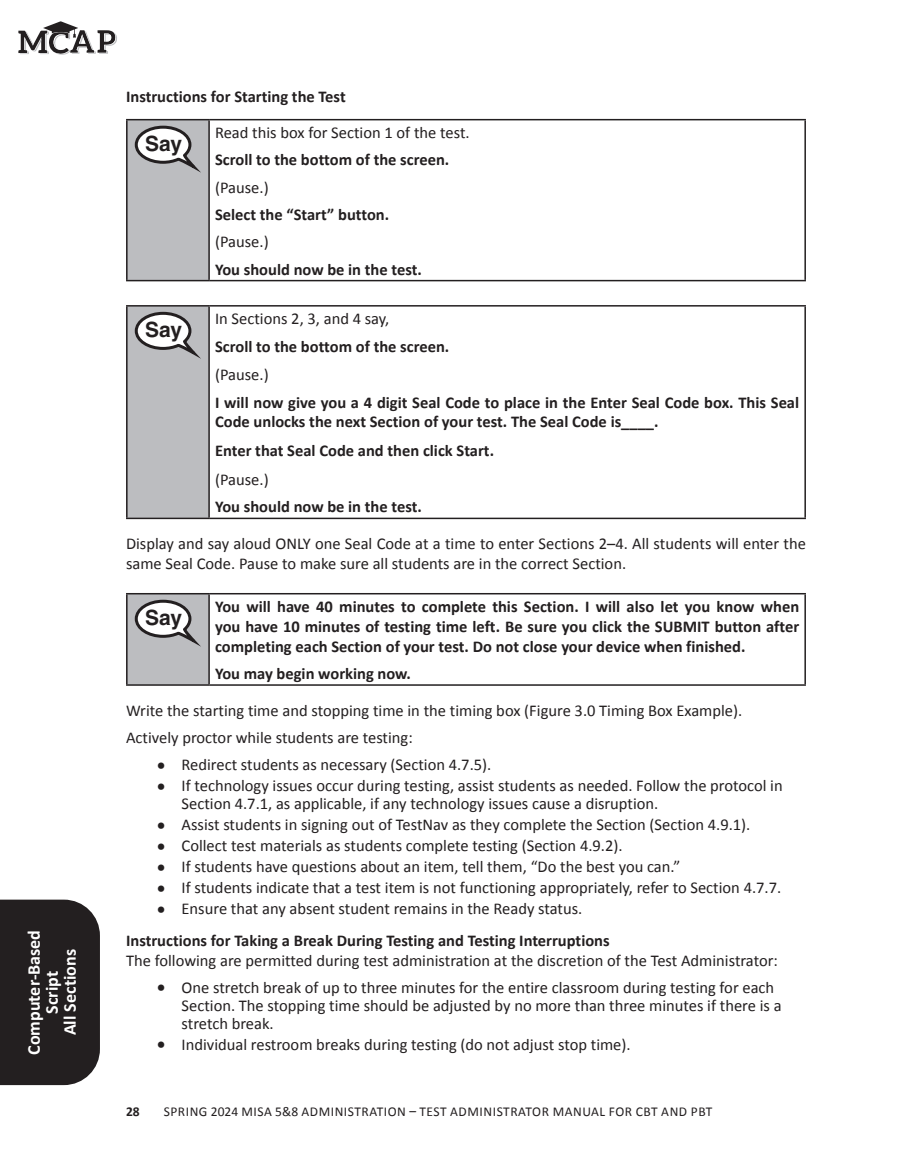
<style>
.page{position:relative;width:905px;height:1175px;background:#fff}
.page>*{position:absolute;margin:0;border:0;box-sizing:border-box;transform-origin:0 0}
.t1{font:700 18px/18px "Calibri";color:#fff;text-align:center}
.Main_Body_Text_-_After_Table{font:16.5px/18px "Calibri";color:#231f20}
.SAY_text_Bold{font:700 16.5px/19.8px "Calibri";color:#231f20}
.Main_Body_Text{font:16.5px "Calibri";color:#231f20}
.H3_NoTOC{font:700 16.5px "Calibri";color:#231f20}
.SAY_text_Bold-2{font:16.5px "Calibri";color:#231f20}
.SAY_text_-_regular{font:16.5px "Calibri";color:#231f20}
.t2{font:13.5px "Calibri";letter-spacing:.04em;color:#231f20}
.t3{font:700 13.5px "Calibri";color:#231f20}
.s1{font-size:20.25px}
</style>
<div class="page">
<div style="left:0;top:899px;width:100px;height:186px;background:#231f20"></div>
<svg style="left:18px;top:21px;width:99px;height:34px"></svg>
<div style="left:127px;top:120px;width:82px;height:160px;background:#bcbdc0"></div>
<hr style="left:126px;top:119px;width:83px;height:1px;background:#231f20">
<hr style="left:126px;top:120px;width:2px;height:160px;background:#231f20">
<hr style="left:209px;top:119px;width:597px;height:1px;background:#231f20">
<hr style="left:208px;top:120px;width:2px;height:160px;background:#231f20">
<hr style="left:804px;top:120px;width:2px;height:160px;background:#231f20">
<hr style="left:126px;top:280px;width:83px;height:1px;background:#231f20">
<hr style="left:209px;top:280px;width:597px;height:1px;background:#231f20">
<svg style="left:135px;top:126px;width:62px;height:44px"></svg>
<div style="left:127px;top:306px;width:82px;height:212px;background:#bcbdc0"></div>
<hr style="left:126px;top:305px;width:83px;height:1px;background:#231f20">
<hr style="left:126px;top:306px;width:2px;height:211px;background:#231f20">
<hr style="left:209px;top:305px;width:597px;height:1px;background:#231f20">
<hr style="left:208px;top:306px;width:2px;height:211px;background:#231f20">
<hr style="left:804px;top:306px;width:2px;height:211px;background:#231f20">
<hr style="left:126px;top:517px;width:83px;height:2px;background:#231f20">
<hr style="left:209px;top:517px;width:597px;height:2px;background:#231f20">
<svg style="left:135px;top:312px;width:62px;height:44px"></svg>
<div style="left:127px;top:593px;width:82px;height:92px;background:#bcbdc0"></div>
<hr style="left:126px;top:593px;width:83px;height:1px;background:#231f20">
<hr style="left:126px;top:594px;width:2px;height:90px;background:#231f20">
<hr style="left:209px;top:593px;width:597px;height:1px;background:#231f20">
<hr style="left:208px;top:594px;width:2px;height:90px;background:#231f20">
<hr style="left:804px;top:594px;width:2px;height:90px;background:#231f20">
<hr style="left:126px;top:684px;width:83px;height:2px;background:#231f20">
<hr style="left:209px;top:684px;width:597px;height:2px;background:#231f20">
<svg style="left:135px;top:599px;width:62px;height:45px"></svg>
<p class="t1" style="left:24px;top:1054px;width:126px;rotate:-90deg">Computer-Based<br>Script<br>All Sections</p>
<h3 class="H3_NoTOC" style="left:126px;top:85px;width:221px">Instructions for Starting the Test</h3>
<p class="SAY_text_Bold-2" style="left:215px;top:121px;width:256px">Read this box for Section 1 of the test.</p>
<p class="SAY_text_Bold" style="left:215px;top:149px;width:236px">Scroll to the bottom of the screen.</p>
<p class="SAY_text_-_regular" style="left:215px;top:176px;width:55px">(Pause.)</p>
<p class="SAY_text_Bold" style="left:215px;top:204px;width:175px">Select the “Start” button.</p>
<p class="SAY_text_-_regular" style="left:215px;top:230px;width:55px">(Pause.)</p>
<p class="SAY_text_Bold" style="left:215px;top:259px;width:208px">You should now be in the test.</p>
<p class="Main_Body_Text_-_After_Table" style="left:215px;top:309px;width:176px">In Sections 2, 3, and 4 say,</p>
<p class="SAY_text_Bold" style="left:215px;top:335px;width:236px">Scroll to the bottom of the screen.</p>
<p class="SAY_text_-_regular" style="left:215px;top:363px;width:55px">(Pause.)</p>
<p class="SAY_text_Bold" style="left:215px;top:392px;width:585px">I will now give you a 4 digit Seal Code to place in the Enter Seal Code box. This Seal<br>Code unlocks the next Section of your test. The Seal Code is____.</p>
<p class="SAY_text_Bold" style="left:215px;top:440px;width:280px">Enter that Seal Code and then click Start.</p>
<p class="SAY_text_-_regular" style="left:215px;top:468px;width:55px">(Pause.)</p>
<p class="SAY_text_Bold" style="left:215px;top:496px;width:208px">You should now be in the test.</p>
<p class="Main_Body_Text_-_After_Table" style="left:126px;top:533px;width:681px;line-height:19.8px">Display and say aloud ONLY one Seal Code at a time to enter Sections 2–4. All students will enter the same Seal Code. Pause to make sure all students are in the correct Section.</p>
<p class="SAY_text_Bold" style="left:215px;top:596px;width:585px;text-align:justify">You will have 40 minutes to complete this Section. I will also let you know when you have 10 minutes of testing time left. Be sure you click the SUBMIT button after completing each Section of your test. Do not close your device when finished.</p>
<p class="SAY_text_Bold" style="left:215px;top:663px;width:197px">You may begin working now.</p>
<p class="Main_Body_Text_-_After_Table" style="left:126px;top:701px;width:617px">Write the starting time and stopping time in the timing box (Figure 3.0 Timing Box Example).</p>
<p class="Main_Body_Text" style="left:126px;top:726px;width:288px">Actively proctor while students are testing:</p>
<p class="Main_Body_Text_-_After_Table" style="left:156px;top:755px;width:337px"><span class="s1">•</span> Redirect students as necessary (Section 4.7.5).</p>
<p class="Main_Body_Text_-_After_Table" style="left:182px;top:776px;width:602px;text-indent:-26px"><span class="s1">•</span> If technology issues occur during testing, assist students as needed. Follow the protocol in<br>Section 4.7.1, as applicable, if any technology issues cause a disruption.</p>
<p class="Main_Body_Text_-_After_Table" style="left:156px;top:815px;width:595px"><span class="s1">•</span> Assist students in signing out of TestNav as they complete the Section (Section 4.9.1).</p>
<p class="Main_Body_Text_-_After_Table" style="left:156px;top:836px;width:468px"><span class="s1">•</span> Collect test materials as students complete testing (Section 4.9.2).</p>
<p class="Main_Body_Text_-_After_Table" style="left:156px;top:857px;width:526px"><span class="s1">•</span> If students have questions about an item, tell them, “Do the best you can.”</p>
<p class="Main_Body_Text_-_After_Table" style="left:156px;top:878px;width:626px"><span class="s1">•</span> If students indicate that a test item is not functioning appropriately, refer to Section 4.7.7.</p>
<p class="Main_Body_Text_-_After_Table" style="left:156px;top:899px;width:428px"><span class="s1">•</span> Ensure that any absent student remains in the Ready status.</p>
<h3 class="H3_NoTOC" style="left:126px;top:928px;width:485px">Instructions for Taking a Break During Testing and Testing Interruptions</h3>
<p class="Main_Body_Text" style="left:126px;top:948px;width:653px">The following are permitted during test administration at the discretion of the Test Administrator:</p>
<p class="Main_Body_Text_-_After_Table" style="left:182px;top:977px;width:601px;text-indent:-26px"><span class="s1">•</span> One stretch break of up to three minutes for the entire classroom during testing for each<br>Section. The stopping time should be adjusted by no more than three minutes if there is a stretch break.</p>
<p class="Main_Body_Text_-_After_Table" style="left:156px;top:1034px;width:476px"><span class="s1">•</span> Individual restroom breaks during testing (do not adjust stop time).</p>
<p class="t3" style="left:126px;top:1102px;width:15px">28</p>
<p class="t2" style="left:164px;top:1102px;width:550px">SPRING 2024 MISA 5&amp;8 ADMINISTRATION – TEST ADMINISTRATOR MANUAL FOR CBT AND PBT</p>
</div>
